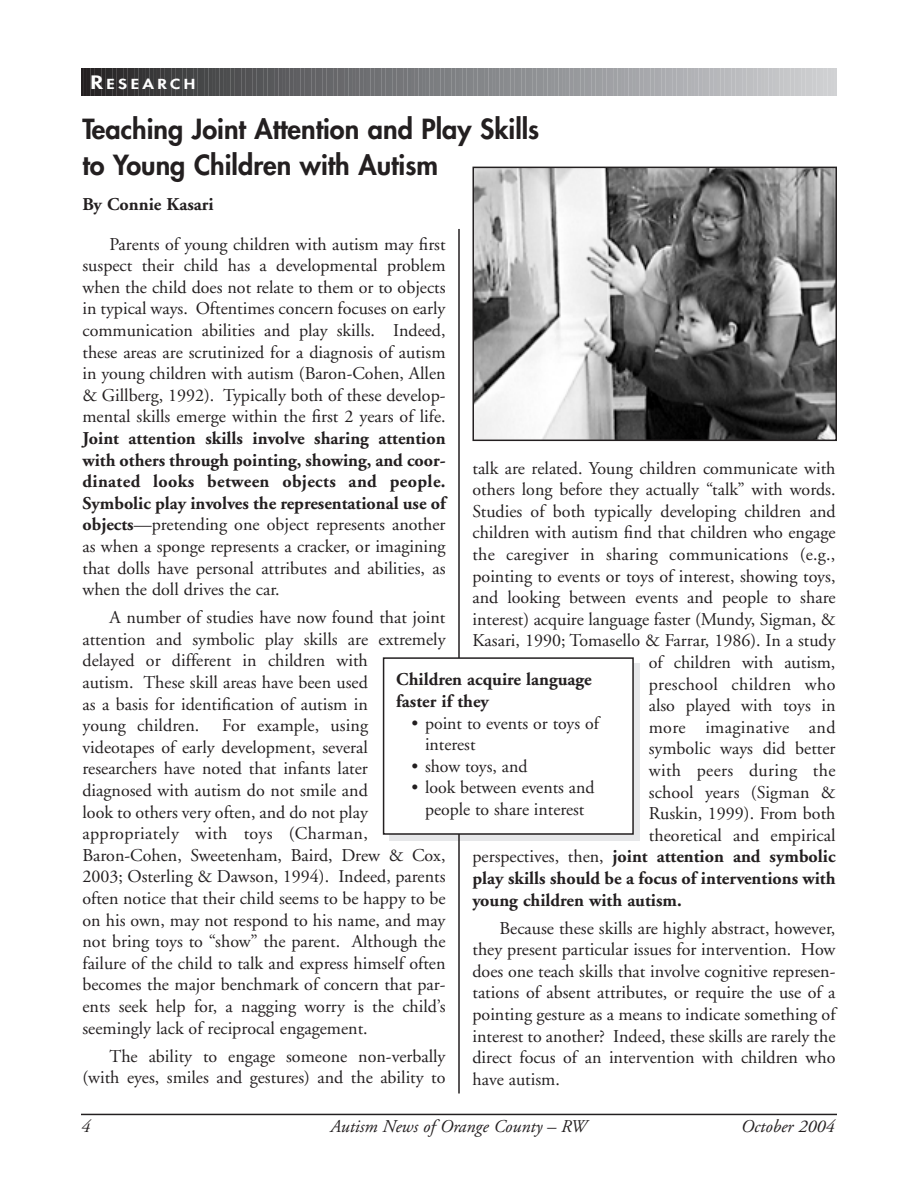
<style>
.page{position:relative;width:918px;height:1188px;background:#fff}
.page>*{position:absolute;margin:0;border:0;box-sizing:border-box;transform-origin:0 0}
.t1{font:800 27px/36px "Futura";color:#231f20}
.t2{font:18px/21.6px "Adobe Garamond";color:#231f20}
.t3{font:700 18px/21.6px "Adobe Garamond";color:#231f20;text-align:justify}
.t4{font:18px "Adobe Garamond";letter-spacing:.02em;color:#231f20}
.t5{font:italic 18px "Adobe Garamond";color:#231f20}
.t6{font:800 13.5px "Futura";letter-spacing:.2em;color:#fff;scale:1.26 1}
.s1{font-size:18px}
.s2{font-weight:400}
</style>
<div class="page">
<div style="left:389px;top:663px;width:251px;height:178px;background:#e6e7e9"></div>
<hr style="left:81px;top:1114px;width:756px;height:1px;background:#231f20">
<hr style="left:458px;top:229px;width:2px;height:865px;background:#231f20">
<svg style="left:81px;top:69px;width:756px;height:27px;background:#818284"></svg>
<img style="left:475px;top:170px;width:359px;height:268px">
<div style="left:472px;top:167px;width:365px;height:274px;border:2px solid #231f20"></div>
<div style="left:384px;top:658px;width:249px;height:176px;background:#fff"></div>
<div style="left:383px;top:657px;width:251px;height:178px;border:2px solid #231f20"></div>
<p class="t6" style="left:90px;top:77px;width:85px"><span class="s1">R</span>ESEARCH</p>
<h1 class="t1" style="left:82px;top:113px;width:458px">Teaching Joint Attention and Play Skills to Young Children with Autism</h1>
<p class="t3" style="left:82px;top:195px;width:133px">By Connie Kasari</p>
<p class="t2" style="left:82px;top:235px;width:365px;text-align:justify;text-indent:27px">Parents of young children with autism may first suspect their child has a developmental problem when the child does not relate to them or to objects in typical ways. Oftentimes concern focuses on early communication abilities and play skills. Indeed, these areas are scrutinized for a diagnosis of autism in young children with autism (Baron-Cohen, Allen &amp; Gillberg, 1992). Typically both of these develop&shy;mental skills emerge within the first 2 years of life.</p>
<p class="t3" style="left:82px;top:429px;width:365px">Joint attention skills involve sharing attention with others through pointing, showing, and coor&shy;dinated looks between objects and people.<br>Symbolic play involves the representational use of objects<span class="s2">—pretending one object represents another as when a sponge represents a cracker, or imagining that dolls have personal attributes and abilities, as when the doll drives the car.</span></p>
<p class="t2" style="left:82px;top:608px;width:365px;text-indent:27px">A number of studies have now found that joint attention and symbolic play skills are extremely delayed or different in children with<br>autism. These skill areas have been used<br>as a basis for identification of autism in<br>young children.</p>
<p class="t2" style="left:472px;top:459px;width:365px">talk are related. Young children communicate with</p>
<p class="t2" style="left:472px;top:480px;width:365px">others long before they actually “talk” with words.</p>
<p class="t2" style="left:472px;top:502px;width:365px">Studies of both typically developing children and</p>
<p class="t2" style="left:472px;top:523px;width:365px">children with autism find that children who engage</p>
<p class="t2" style="left:472px;top:545px;width:364px">the caregiver in sharing communications (e.g.,</p>
<p class="t2" style="left:472px;top:567px;width:365px">pointing to events or toys of interest, showing toys,</p>
<p class="t2" style="left:472px;top:588px;width:365px">and looking between events and people to share</p>
<p class="t2" style="left:472px;top:610px;width:365px">interest) acquire language faster (Mundy, Sigman, &amp;</p>
<p class="t2" style="left:472px;top:631px;width:365px">Kasari, 1990; Tomasello &amp; Farrar, 1986). In a study</p>
<p class="t2" style="left:649px;top:653px;width:188px">of children with autism,</p>
<p class="t4" style="left:649px;top:677px;width:188px">preschool children who</p>
<p class="t2" style="left:649px;top:696px;width:188px">also played with toys in</p>
<p class="t4" style="left:649px;top:720px;width:188px">more imaginative and</p>
<p class="t2" style="left:649px;top:739px;width:188px">symbolic ways did better</p>
<p class="t4" style="left:649px;top:763px;width:188px">with peers during the</p>
<p class="t2" style="left:649px;top:783px;width:188px">school years (Sigman &amp;</p>
<p class="t2" style="left:649px;top:804px;width:188px">Ruskin, 1999). From both</p>
<p class="t2" style="left:649px;top:826px;width:188px">theoretical and empirical</p>
<p class="t3" style="left:472px;top:847px;width:365px"><span class="s2">perspectives, then,</span> joint attention and symbolic</p>
<p class="t3" style="left:472px;top:869px;width:365px">play skills should be a focus of interventions with</p>
<p class="t3" style="left:472px;top:891px;width:211px">young children with autism.</p>
<p class="t2" style="left:472px;top:919px;width:365px;text-align:justify;text-indent:27px">Because these skills are highly abstract, however, they present particular issues for intervention. How does one teach skills that involve cognitive represen&shy;tations of absent attributes, or require the use of a pointing gesture as a means to indicate something of interest to another? Indeed, these skills are rarely the direct focus of an intervention with children who have autism.</p>
<p class="t3" style="left:396px;top:670px;width:197px">Children acquire language faster if they</p>
<p class="t2" style="left:425px;top:714px;width:175px;text-indent:-13px">• point to events or toys of interest</p>
<p class="t2" style="left:412px;top:757px;width:117px">• show toys, and</p>
<p class="t2" style="left:412px;top:778px;width:184px;text-align:center">• look between events and people to share interest</p>
<p class="t2" style="left:82px;top:716px;width:365px;text-indent:140px">For example, using<br>videotapes of early development, several researchers have noted that infants later<br>diagnosed with autism do not smile and<br>look to others very often, and do not play appropriately with toys (Charman, Baron-Cohen, Sweetenham, Baird, Drew &amp; Cox, 2003; Osterling &amp; Dawson, 1994). Indeed, parents often notice that their child seems to be happy to be on his own, may not respond to his name, and may not bring toys to “show” the parent. Although the failure of the child to talk and express himself often becomes the major benchmark of concern that par&shy;ents seek help for, a nagging worry is the child’s seemingly lack of reciprocal engagement.</p>
<p class="t2" style="left:82px;top:1047px;width:365px;text-align:right">The ability to engage someone non-verbally (with eyes, smiles and gestures) and the ability to</p>
<p class="t5" style="left:81px;top:1119px;width:11px">4</p>
<p class="t5" style="left:330px;top:1119px;width:258px">Autism News of Orange County – RW</p>
<p class="t5" style="left:741px;top:1119px;width:95px">October 2004</p>
</div>
